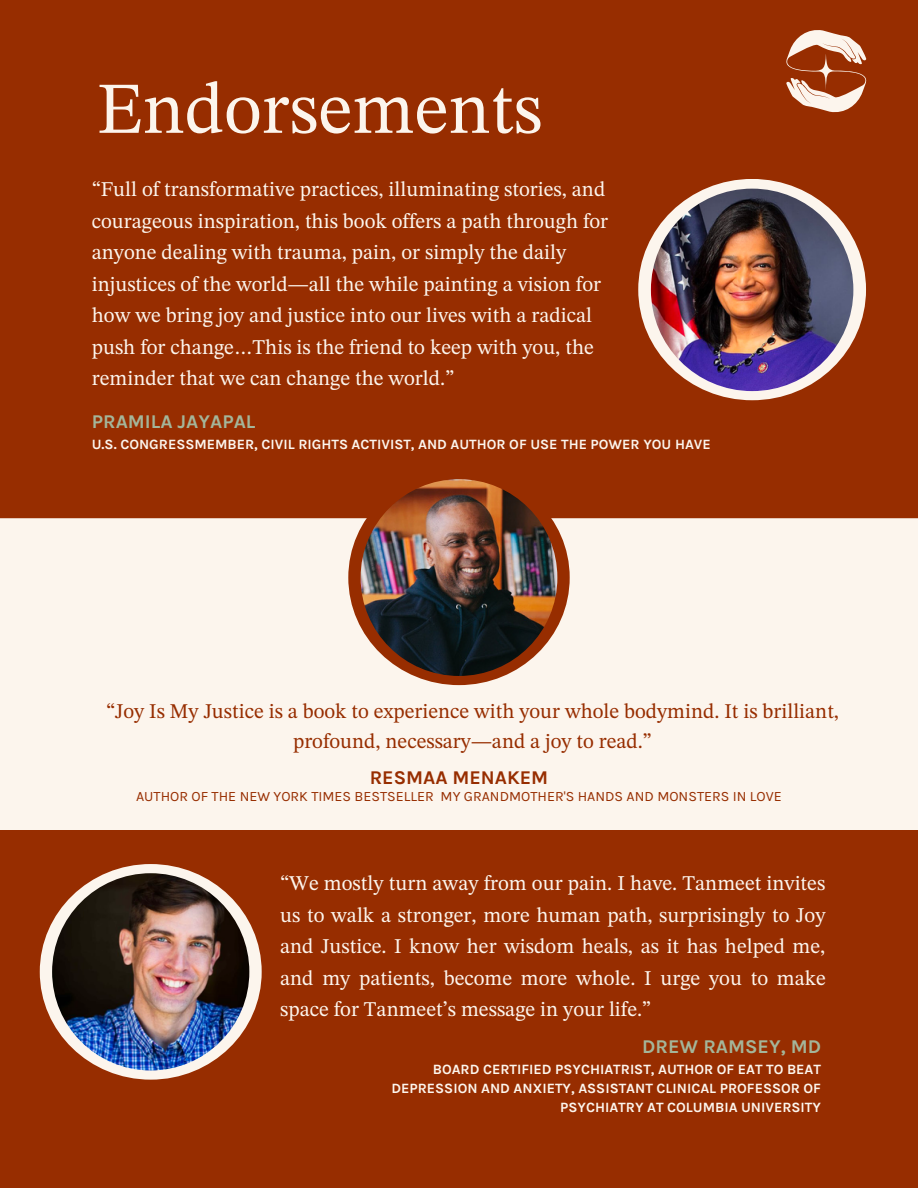
<style>
.page{position:relative;width:918px;height:1188px;background:#972d00}
.page>*{position:absolute;margin:0;border:0;box-sizing:border-box;transform-origin:0 0}
.t1{font:73.05px "STIX Two Text";color:#fcf5ed}
.t2{font:21px/31.5px "STIX Two Text";color:#fcf5ed}
.t3{font:21px/30.3px "STIX Two Text";color:#972d00;text-align:center}
.t4{font:700 19.5px "Karla";color:#a4b69a}
.t5{font:700 19.5px "Karla";color:#972d00}
.t6{font:700 14.25px/19.2px "Karla";color:#fcf5ed;text-align:right}
.t7{font:14.25px "Karla";color:#972d00}
</style>
<div class="page">
<svg style="left:786px;top:30px;width:80px;height:82px"></svg>
<div style="left:638px;top:179px;width:228px;height:221px;background:#fcf5ed;border-radius:50%"></div>
<img style="left:651px;top:189px;width:202px;height:202px;border-radius:50%">
<div style="left:40px;top:864px;width:222px;height:216px;background:#fcf5ed;border-radius:50%"></div>
<img style="left:52px;top:873px;width:197px;height:197px;border-radius:50%">
<div style="left:0;top:518px;width:918px;height:312px;background:#fcf5ed"></div>
<div style="left:348px;top:470px;width:222px;height:215px;background:#972d00;border-radius:50%"></div>
<img style="left:361px;top:479px;width:196px;height:197px;border-radius:50%">
<p class="t1" style="left:97px;top:77px;width:447px">Endorsements</p>
<p class="t2" style="left:92px;top:175px;width:518px">“Full of transformative practices, illuminating stories, and courageous inspiration, this book offers a path through for anyone dealing with trauma, pain, or simply the daily injustices of the world—all the while painting a vision for how we bring joy and justice into our lives with a radical push for change…This is the friend to keep with you, the reminder that we can change the world.”</p>
<p class="t4" style="left:92px;top:410px;width:165px">PRAMILA JAYAPAL</p>
<p class="t6" style="left:92px;top:435px;width:621px">U.S. CONGRESSMEMBER, CIVIL RIGHTS ACTIVIST, AND AUTHOR OF USE THE POWER YOU HAVE</p>
<p class="t3" style="left:106px;top:697px;width:735px">“Joy Is My Justice is a book to experience with your whole bodymind. It is brilliant, profound, necessary—and a joy to read.”</p>
<p class="t5" style="left:370px;top:766px;width:180px">RESMAA MENAKEM</p>
<p class="t7" style="left:136px;top:788px;width:647px">AUTHOR OF THE NEW YORK TIMES BESTSELLER MY GRANDMOTHER'S HANDS AND MONSTERS IN LOVE</p>
<p class="t2" style="left:280px;top:869px;width:547px;text-align:justify">“We mostly turn away from our pain. I have. Tanmeet invites us to walk a stronger, more human path, surprisingly to Joy and Justice. I know her wisdom heals, as it has helped me, and my patients, become more whole. I urge you to make space for Tanmeet’s message in your life.”</p>
<p class="t4" style="left:642px;top:1035px;width:180px">DREW RAMSEY, MD</p>
<p class="t6" style="left:391px;top:1060px;width:431px">BOARD CERTIFIED PSYCHIATRIST, AUTHOR OF EAT TO BEAT<br>DEPRESSION AND ANXIETY, ASSISTANT CLINICAL PROFESSOR OF<br>PSYCHIATRY AT COLUMBIA UNIVERSITY</p>
</div>
